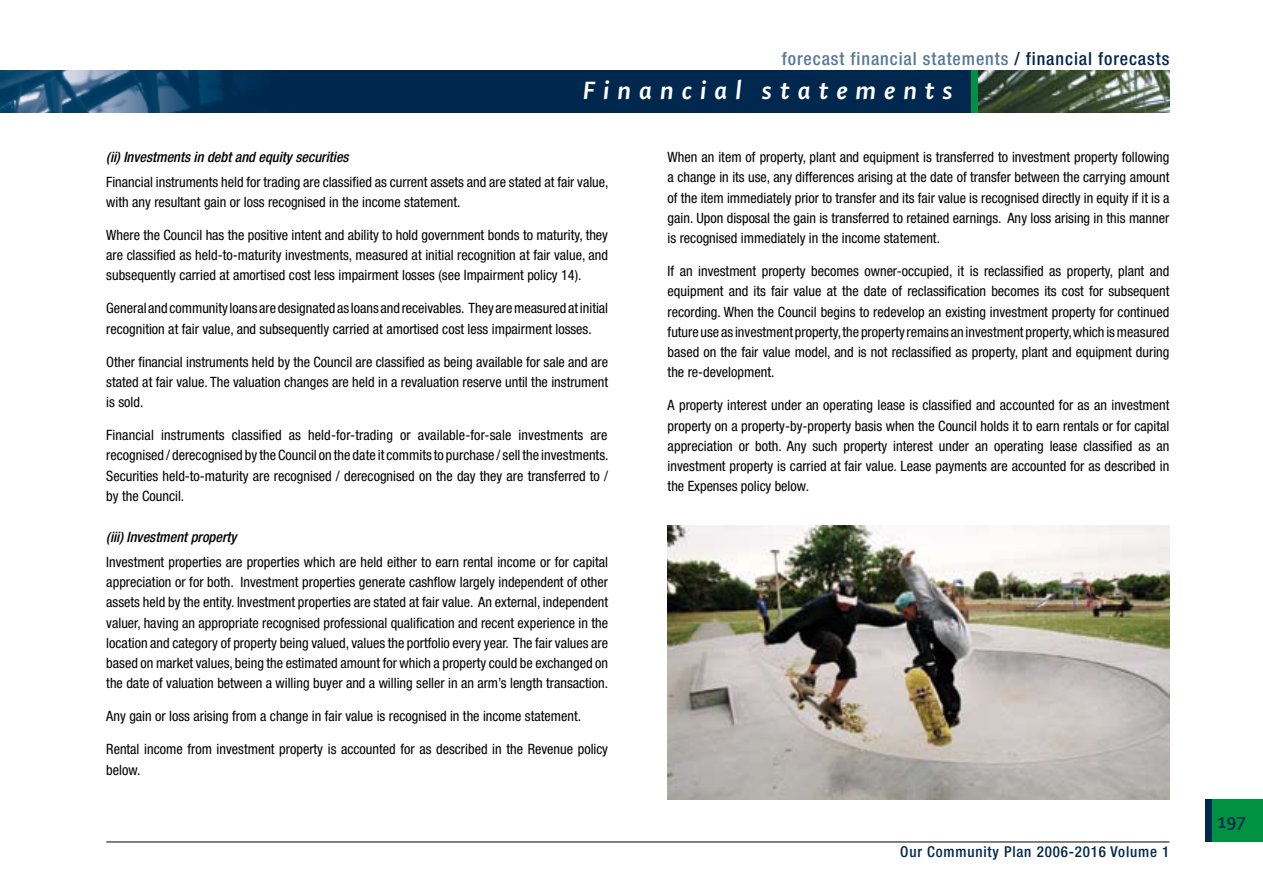
<style>
.page{position:relative;width:1263px;height:893px;background:#fff}
.page>*{position:absolute;margin:0;border:0;box-sizing:border-box;transform-origin:0 0}
.t1{font:27px "Shaker RBI";letter-spacing:.3em;color:#fff}
.t2{font:500 condensed 18px "Helvetica Neue";letter-spacing:.05em;color:#55779a}
.t3{font:18px "Shaker RB";color:#00274e}
.t4{font:500 condensed 15px "Helvetica Neue";letter-spacing:.055em;color:#00274e}
.t5{font:condensed 14.25px/20.2px "Helvetica Neue";color:#000;text-align:justify}
.t6{font:italic 500 condensed 14.25px "Helvetica Neue";color:#000}
.s1{color:#00274e}
</style>
<div class="page">
<svg style="left:0;top:70px;width:972px;height:43px;background:#083258"></svg>
<div style="left:972px;top:70px;width:6px;height:43px;background:#009241"></div>
<img style="left:978px;top:70px;width:191px;height:43px">
<hr style="left:106px;top:842px;width:1063px;height:1px;background:#000">
<div style="left:1205px;top:799px;width:9px;height:43px;background:#00274e"></div>
<div style="left:1212px;top:799px;width:51px;height:43px;background:#009241"></div>
<img style="left:668px;top:525px;width:501px;height:274px">
<p class="t2" style="left:782px;top:48px;width:389px">forecast financial statements <span class="s1">/ financial forecasts</span></p>
<h1 class="t1" style="left:583px;top:76px;width:371px">Financial statements</h1>
<p class="t6" style="left:106px;top:149px;width:244px">(ii) Investments in debt and equity securities</p>
<p class="t5" style="left:106px;top:171px;width:504px">Financial instruments held for trading are classified as current assets and are stated at fair value, with any resultant gain or loss recognised in the income statement.</p>
<p class="t5" style="left:106px;top:225px;width:503px">Where the Council has the positive intent and ability to hold government bonds to maturity, they are classified as held-to-maturity investments, measured at initial recognition at fair value, and subsequently carried at amortised cost less impairment losses (see Impairment policy 14).</p>
<p class="t5" style="left:106px;top:298px;width:503px">General and community loans are designated as loans and receivables. They are measured at initial recognition at fair value, and subsequently carried at amortised cost less impairment losses.</p>
<p class="t5" style="left:106px;top:351px;width:503px">Other financial instruments held by the Council are classified as being available for sale and are stated at fair value. The valuation changes are held in a revaluation reserve until the instrument is sold.</p>
<p class="t5" style="left:106px;top:425px;width:504px">Financial instruments classified as held-for-trading or available-for-sale investments are recognised / derecognised by the Council on the date it commits to purchase / sell the investments.<br>Securities held-to-maturity are recognised / derecognised on the day they are transferred to / by the Council.</p>
<p class="t6" style="left:106px;top:529px;width:132px">(iii) Investment property</p>
<p class="t5" style="left:106px;top:552px;width:503px">Investment properties are properties which are held either to earn rental income or for capital appreciation or for both. Investment properties generate cashflow largely independent of other assets held by the entity. Investment properties are stated at fair value. An external, independent valuer, having an appropriate recognised professional qualification and recent experience in the location and category of property being valued, values the portfolio every year. The fair values are based on market values, being the estimated amount for which a property could be exchanged on the date of valuation between a willing buyer and a willing seller in an arm’s length transaction.</p>
<p class="t5" style="left:106px;top:706px;width:476px">Any gain or loss arising from a change in fair value is recognised in the income statement.</p>
<p class="t5" style="left:106px;top:739px;width:503px">Rental income from investment property is accounted for as described in the Revenue policy below.</p>
<p class="t5" style="left:668px;top:147px;width:503px">When an item of property, plant and equipment is transferred to investment property following a change in its use, any differences arising at the date of transfer between the carrying amount of the item immediately prior to transfer and its fair value is recognised directly in equity if it is a gain. Upon disposal the gain is transferred to retained earnings. Any loss arising in this manner is recognised immediately in the income statement.</p>
<p class="t5" style="left:668px;top:261px;width:503px">If an investment property becomes owner-occupied, it is reclassified as property, plant and equipment and its fair value at the date of reclassification becomes its cost for subsequent recording. When the Council begins to redevelop an existing investment property for continued future use as investment property, the property remains an investment property, which is measured based on the fair value model, and is not reclassified as property, plant and equipment during the re-development.</p>
<p class="t5" style="left:668px;top:395px;width:503px">A property interest under an operating lease is classified and accounted for as an investment property on a property-by-property basis when the Council holds it to earn rentals or for capital appreciation or both. Any such property interest under an operating lease classified as an investment property is carried at fair value. Lease payments are accounted for as described in the Expenses policy below.</p>
<p class="t4" style="left:900px;top:842px;width:271px">Our Community Plan 2006-2016 Volume 1</p>
<p class="t3" style="left:1217px;top:812px;width:30px">197</p>
</div>
